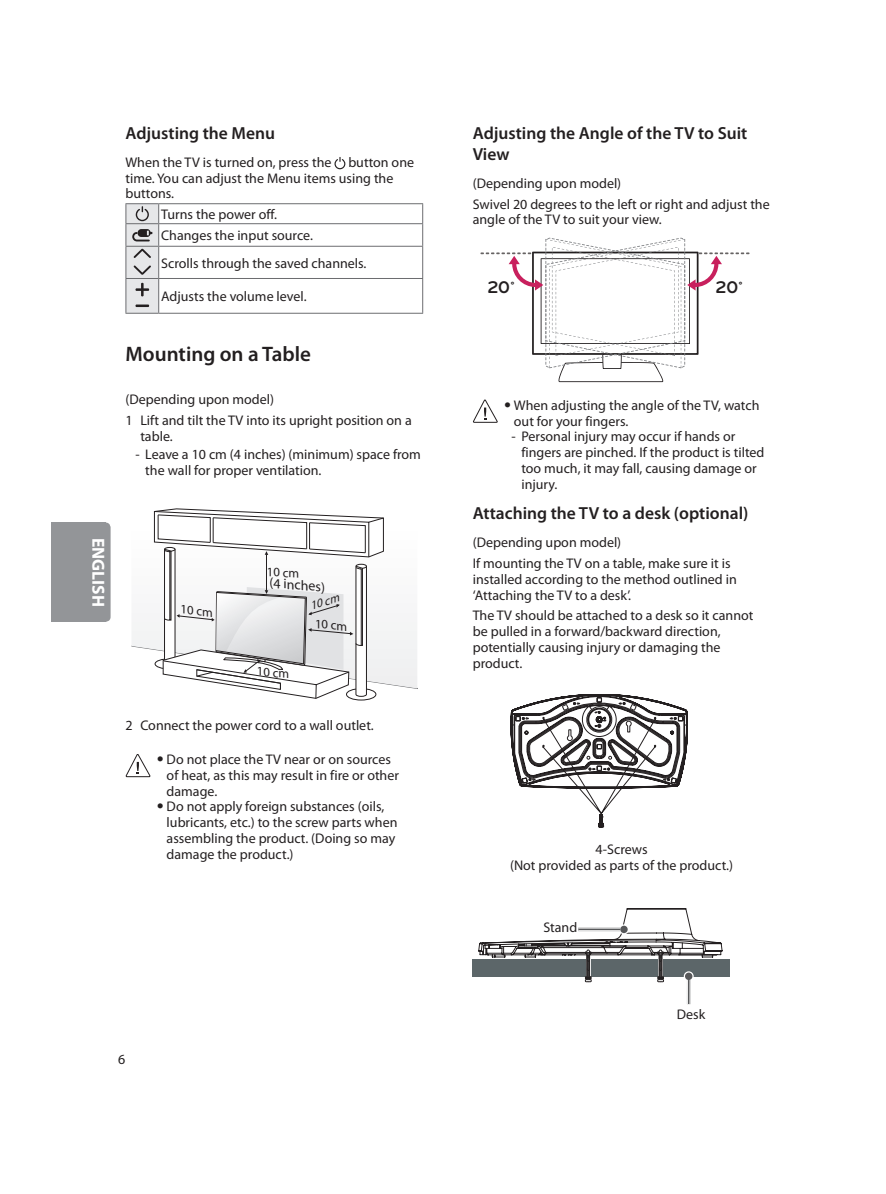
<style>
.page{position:relative;width:886px;height:1194px;background:#fff}
.page>*{position:absolute;margin:0;border:0;box-sizing:border-box;transform-origin:0 0}
.t1{font:600 21px "Myriad Pro";color:#231f20}
.t2{font:600 17.5px/21px "Myriad Pro";color:#231f20}
.t3{font:700 17.5px "Myriad Pro";color:#fff}
.t4{font:700 17.5px "Bryant LG";color:#231f20}
.t5{font:14px/15.8px "Myriad Pro";color:#231f20}
.t6{font:12.95px "Myriad Pro";color:#231f20}
.t7{font:12.78px "Myriad Pro";color:#231f20}
.t8{font:italic 12.25px "Myriad Pro";color:#231f20}
.s1{font-family:"Univers";font-weight:300}
</style>
<div class="page">
<svg style="left:106px;top:522px;width:5px;height:100px"></svg>
<div style="left:51px;top:522px;width:55px;height:100px;background:#939598"></div>
<svg style="left:334px;top:157px;width:11px;height:12px"></svg>
<hr style="left:125px;top:313px;width:34px;height:1px;background:#6c6d70">
<hr style="left:159px;top:313px;width:264px;height:1px;background:#6c6d70">
<hr style="left:159px;top:203px;width:264px;height:1px;background:#6c6d70">
<hr style="left:159px;top:223px;width:264px;height:1px;background:#6c6d70">
<svg style="left:422px;top:204px;width:1px;height:42px"></svg>
<hr style="left:159px;top:246px;width:264px;height:1px;background:#6c6d70">
<hr style="left:422px;top:247px;width:1px;height:31px;background:#6c6d70">
<hr style="left:159px;top:278px;width:264px;height:1px;background:#6c6d70">
<hr style="left:422px;top:279px;width:1px;height:34px;background:#6c6d70">
<hr style="left:125px;top:203px;width:34px;height:1px;background:#6c6d70">
<svg style="left:125px;top:204px;width:34px;height:109px"></svg>
<hr style="left:135px;top:304px;width:14px;height:3px;background:#231f20">
<svg style="left:131px;top:508px;width:286px;height:193px"></svg>
<svg style="left:125px;top:754px;width:25px;height:23px"></svg>
<svg style="left:480px;top:238px;width:269px;height:144px"></svg>
<svg style="left:473px;top:399px;width:25px;height:23px"></svg>
<svg style="left:511px;top:694px;width:177px;height:133px"></svg>
<div style="left:473px;top:959px;width:257px;height:17px;background:#5c6669"></div>
<svg style="left:478px;top:908px;width:245px;height:96px"></svg>
<p class="t2" style="left:125px;top:122px;width:151px">Adjusting the Menu</p>
<p class="t5" style="left:125px;top:154px;width:290px">When the TV is turned on, press the button one time. You can adjust the Menu items using the buttons.</p>
<p class="t5" style="left:161px;top:203px;width:153px;line-height:21.2px">Turns the power off.<br>Changes the input source.</p>
<p class="t5" style="left:161px;top:255px;width:207px">Scrolls through the saved channels.</p>
<p class="t5" style="left:161px;top:288px;width:147px">Adjusts the volume level.</p>
<h1 class="t1" style="left:125px;top:341px;width:187px">Mounting on a Table</h1>
<p class="t5" style="left:125px;top:389px;width:288px;line-height:20.7px">(Depending upon model)<br>1 Lift and tilt the TV into its upright position on a</p>
<p class="t5" style="left:140px;top:428px;width:34px">table.</p>
<p class="t5" style="left:145px;top:446px;width:277px;text-indent:-10px">- Leave a 10 cm (4 inches) (minimum) space from the wall for proper ventilation.</p>
<p class="t3" style="left:110px;top:538px;width:70px;rotate:90deg">ENGLISH</p>
<p class="t7" style="left:182px;top:601px;width:34px;rotate:6deg">10 cm</p>
<p class="t6" style="left:268px;top:563px;width:34px;rotate:4deg">10 cm</p>
<p class="t5" style="left:271px;top:574px;width:57px;rotate:5deg">(4 inches)</p>
<p class="t8" style="left:308px;top:599px;width:31px;rotate:-19deg">10 cm</p>
<p class="t7" style="left:258px;top:663px;width:34px;rotate:6deg">10 cm</p>
<p class="t7" style="left:316px;top:615px;width:34px;rotate:6deg">10 cm</p>
<p class="t5" style="left:125px;top:717px;width:250px">2 Connect the power cord to a wall outlet.</p>
<p class="t5" style="left:167px;top:751px;width:234px;text-indent:-10px"><span class="s1">•</span> Do not place the TV near or on sources of heat, as this may result in fire or other damage.</p>
<p class="t5" style="left:167px;top:798px;width:232px;text-indent:-10px"><span class="s1">•</span> Do not apply foreign substances (oils, lubricants, etc.) to the screw parts when assembling the product. (Doing so may damage the product.)</p>
<p class="t5" style="left:118px;top:1051px;width:9px">6</p>
<p class="t2" style="left:473px;top:122px;width:276px">Adjusting the Angle of the TV to Suit<br>View</p>
<p class="t5" style="left:473px;top:172px;width:298px;line-height:20.7px">(Depending upon model)<br>Swivel 20 degrees to the left or right and adjust the</p>
<p class="t5" style="left:473px;top:211px;width:190px">angle of the TV to suit your view.</p>
<p class="t4" style="left:487px;top:276px;width:29px">20˚</p>
<p class="t4" style="left:716px;top:276px;width:29px">20˚</p>
<p class="t5" style="left:514px;top:397px;width:247px;text-indent:-10px"><span class="s1">•</span> When adjusting the angle of the TV, watch out for your fingers.</p>
<p class="t5" style="left:521px;top:428px;width:245px;text-indent:-10px">- Personal injury may occur if hands or fingers are pinched. If the product is tilted too much, it may fall, causing damage or injury.</p>
<p class="t2" style="left:473px;top:502px;width:277px">Attaching the TV to a desk (optional)</p>
<p class="t5" style="left:473px;top:532px;width:259px;line-height:20.7px">(Depending upon model)<br>If mounting the TV on a table, make sure it is</p>
<p class="t5" style="left:473px;top:571px;width:265px">installed according to the method outlined in ‘Attaching the TV to a desk’.</p>
<p class="t5" style="left:473px;top:607px;width:282px">The TV should be attached to a desk so it cannot be pulled in a forward/backward direction, potentially causing injury or damaging the product.</p>
<p class="t5" style="left:510px;top:841px;width:225px;text-align:center">4-Screws<br>(Not provided as parts of the product.)</p>
<p class="t5" style="left:543px;top:919px;width:35px">Stand</p>
<p class="t5" style="left:677px;top:1006px;width:30px">Desk</p>
</div>
